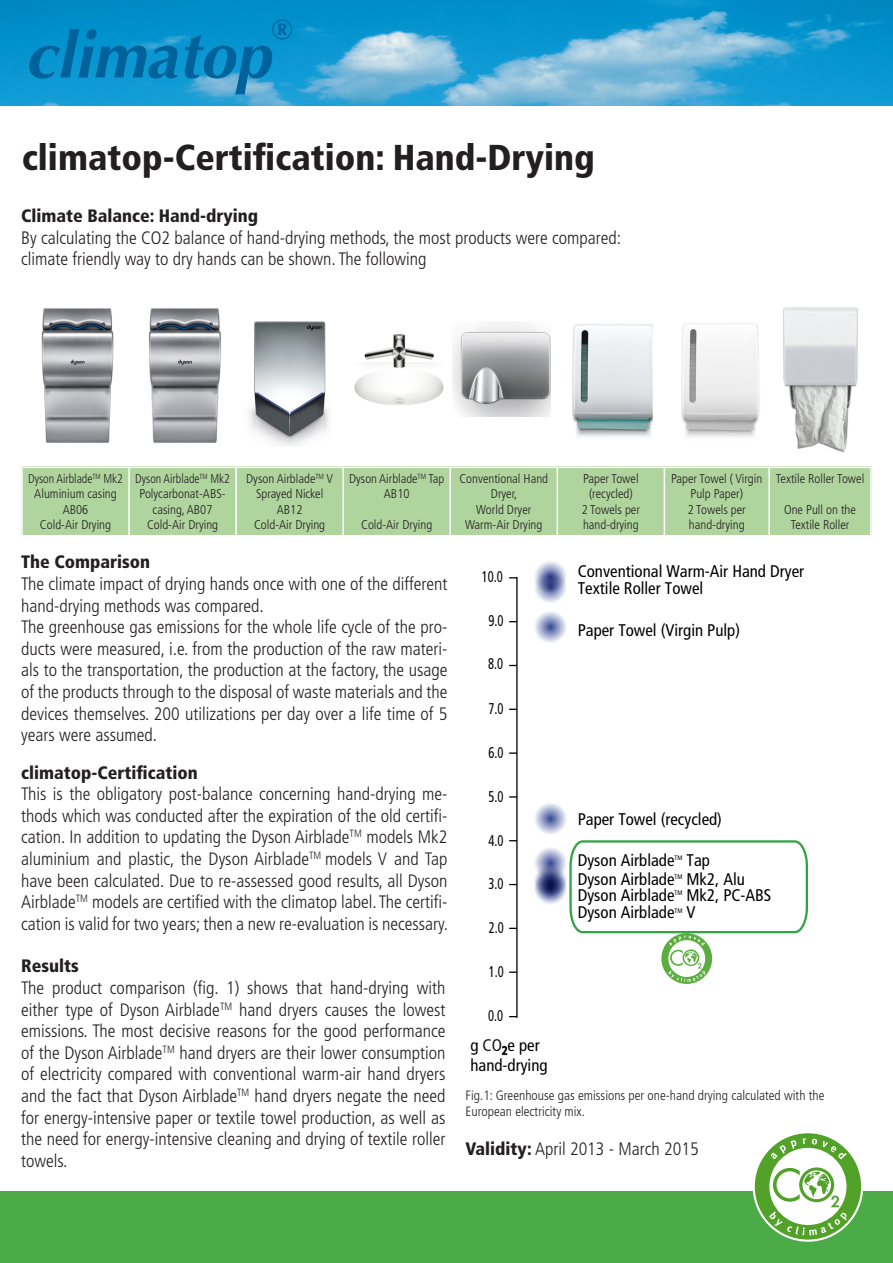
<style>
.page{position:relative;width:893px;height:1263px;background:#fff}
.page>*{position:absolute;margin:0;border:0;box-sizing:border-box;transform-origin:0 0}
.t1{font:italic 700 64.35px "Optima";color:#00629b}
.t2{font:900 condensed 36px "Frutiger";color:#231f20}
.t3{font:700 27.9px "Optima";color:#00629b}
.t4{font:300 condensed 18px/21.6px "Frutiger";color:#231f20;text-align:justify}
.t5{font:900 condensed 18px "Frutiger";color:#231f20}
.t6{font:condensed 16.8px/20.2px "Frutiger";color:#000}
.t7{font:condensed 15.6px "Frutiger";color:#000;scale:.8 1}
.t8{font:300 condensed 13.5px "Frutiger";color:#231f20}
.t9{font:300 condensed 12.75px/15.3px "Frutiger";color:#231f20;text-align:center}
.t10{font:300 condensed 12.75px "Frutiger";color:#231f20;scale:.93 1}
.t11{font:condensed 6.45px "Frutiger";color:#000}
.s1{color:#1a171b}
.s2{font-weight:900}
</style>
<div class="page">
<div style="left:21px;top:467px;width:851px;height:68px;background:#afd49d"></div>
<img style="left:0;top:0;width:893px;height:106px">
<div style="left:0;top:1191px;width:893px;height:72px;background:#4bac47"></div>
<svg style="left:753px;top:1131px;width:110px;height:111px"></svg>
<div style="left:755px;top:1133px;width:106px;height:106px;background:#52a129;border-radius:50%"></div>
<div style="left:769px;top:1148px;width:77px;height:77px;background:#fff;border-radius:50%"></div>
<svg style="left:771px;top:1140px;width:25px;height:19px"></svg>
<svg style="left:802px;top:1138px;width:4px;height:6px"></svg>
<svg style="left:812px;top:1138px;width:5px;height:7px"></svg>
<svg style="left:823px;top:1141px;width:24px;height:18px"></svg>
<svg style="left:769px;top:1167px;width:78px;height:68px"></svg>
<hr style="left:21px;top:467px;width:108px;height:1px;background:#fff">
<hr style="left:21px;top:468px;width:2px;height:81px;background:#fff">
<hr style="left:129px;top:467px;width:107px;height:1px;background:#fff">
<hr style="left:128px;top:468px;width:2px;height:81px;background:#fff">
<hr style="left:236px;top:467px;width:107px;height:1px;background:#fff">
<hr style="left:235px;top:468px;width:2px;height:81px;background:#fff">
<hr style="left:343px;top:467px;width:107px;height:1px;background:#fff">
<hr style="left:342px;top:468px;width:2px;height:81px;background:#fff">
<hr style="left:450px;top:467px;width:107px;height:1px;background:#fff">
<hr style="left:449px;top:468px;width:2px;height:81px;background:#fff">
<hr style="left:557px;top:467px;width:107px;height:1px;background:#fff">
<hr style="left:557px;top:468px;width:1px;height:81px;background:#fff">
<hr style="left:664px;top:467px;width:105px;height:1px;background:#fff">
<hr style="left:664px;top:468px;width:1px;height:81px;background:#fff">
<hr style="left:769px;top:467px;width:103px;height:1px;background:#fff">
<hr style="left:768px;top:468px;width:2px;height:81px;background:#fff">
<hr style="left:870px;top:468px;width:2px;height:81px;background:#fff">
<img style="left:41px;top:308px;width:73px;height:135px">
<img style="left:148px;top:308px;width:74px;height:135px">
<img style="left:249px;top:321px;width:80px;height:124px">
<img style="left:354px;top:334px;width:90px;height:71px">
<img style="left:783px;top:307px;width:75px;height:146px">
<img style="left:452px;top:322px;width:99px;height:95px">
<img style="left:572px;top:324px;width:81px;height:113px">
<img style="left:681px;top:323px;width:79px;height:114px">
<svg style="left:533px;top:872px;width:34px;height:33px"></svg>
<svg style="left:533px;top:868px;width:34px;height:33px"></svg>
<svg style="left:533px;top:846px;width:34px;height:33px"></svg>
<svg style="left:533px;top:863px;width:34px;height:33px"></svg>
<svg style="left:533px;top:560px;width:34px;height:33px"></svg>
<svg style="left:533px;top:801px;width:34px;height:34px"></svg>
<svg style="left:533px;top:610px;width:34px;height:33px"></svg>
<svg style="left:533px;top:570px;width:34px;height:33px"></svg>
<svg style="left:509px;top:971px;width:7px;height:2px"></svg>
<hr style="left:516px;top:577px;width:2px;height:441px;background:#000">
<svg style="left:509px;top:752px;width:8px;height:2px"></svg>
<svg style="left:502px;top:1046px;width:5px;height:9px"></svg>
<svg style="left:569px;top:840px;width:239px;height:142px"></svg>
<p class="t1" style="left:24px;top:18px;width:248px">climatop</p>
<p class="t3" style="left:272px;top:13px;width:22px">®</p>
<p class="t2" style="left:22px;top:136px;width:574px">climatop-Certification: Hand-Drying</p>
<p class="t5" style="left:21px;top:205px;width:238px">Climate Balance: Hand-drying</p>
<p class="t4" style="left:21px;top:227px;width:601px">By calculating the CO2 balance of hand-drying methods, the most products were compared:</p>
<p class="t4" style="left:21px;top:249px;width:407px">climate friendly way to dry hands can be shown. The following</p>
<p class="t10" style="left:28px;top:471px;width:103px">Dyson Airblade<sup>TM</sup> Mk2</p>
<p class="t9" style="left:34px;top:486px;width:84px">Aluminium casing</p>
<p class="t9" style="left:63px;top:502px;width:27px">AB06</p>
<p class="t9" style="left:40px;top:517px;width:73px">Cold-Air Drying</p>
<p class="t10" style="left:135px;top:471px;width:103px">Dyson Airblade<sup>TM</sup> Mk2</p>
<p class="t9" style="left:140px;top:486px;width:87px">Polycarbonat-ABS&shy;casing, AB07</p>
<p class="t9" style="left:147px;top:517px;width:73px">Cold-Air Drying</p>
<p class="t9" style="left:246px;top:471px;width:88px">Dyson Airblade<sup>TM</sup> V</p>
<p class="t9" style="left:256px;top:486px;width:69px">Sprayed Nickel</p>
<p class="t9" style="left:277px;top:502px;width:27px">AB12</p>
<p class="t9" style="left:254px;top:517px;width:73px">Cold-Air Drying</p>
<p class="t9" style="left:349px;top:471px;width:97px">Dyson Airblade<sup>TM</sup> Tap</p>
<p class="t9" style="left:384px;top:486px;width:27px">AB10</p>
<p class="t9" style="left:361px;top:517px;width:73px">Cold-Air Drying</p>
<p class="t9" style="left:459px;top:471px;width:90px">Conventional Hand<br>Dryer,</p>
<p class="t9" style="left:476px;top:502px;width:57px">World Dryer</p>
<p class="t9" style="left:465px;top:517px;width:79px">Warm-Air Drying</p>
<p class="t9" style="left:583px;top:471px;width:57px">Paper Towel</p>
<p class="t9" style="left:589px;top:486px;width:45px">(recycled)</p>
<p class="t9" style="left:582px;top:502px;width:60px">2 Towels per</p>
<p class="t9" style="left:583px;top:517px;width:57px">hand-drying</p>
<p class="t9" style="left:671px;top:471px;width:93px">Paper Towel ( Virgin<br>Pulp Paper)</p>
<p class="t9" style="left:688px;top:502px;width:60px">2 Towels per</p>
<p class="t9" style="left:689px;top:517px;width:57px">hand-drying</p>
<p class="t9" style="left:776px;top:471px;width:90px">Textile Roller Towel</p>
<p class="t9" style="left:784px;top:502px;width:73px">One Pull on the<br>Textile Roller</p>
<p class="t5" style="left:21px;top:551px;width:131px">The Comparison</p>
<p class="t4" style="left:21px;top:573px;width:428px">The climate impact of drying hands once with one of the different hand-drying methods was compared.</p>
<p class="t4" style="left:21px;top:616px;width:428px">The greenhouse gas emissions for the whole life cycle of the pro&shy;ducts were measured, i.e. from the production of the raw materi&shy;als to the transportation, the production at the factory, the usage of the products through to the disposal of waste materials and the devices themselves. 200 utilizations per day over a life time of 5 years were assumed.</p>
<p class="t5" style="left:21px;top:761px;width:178px">climatop-Certification</p>
<p class="t4" style="left:21px;top:783px;width:429px">This is the obligatory post-balance concerning hand-drying me&shy;thods which was conducted after the expiration of the old certifi&shy;cation. In addition to updating the Dyson Airblade<sup>TM</sup> models Mk2 aluminium and plastic, the Dyson Airblade<sup>TM</sup> models V and Tap have been calculated. Due to re-assessed good results, all Dyson Airblade<sup>TM</sup> models are certified with the climatop label. The certifi&shy;cation is valid for two years; then a new re-evaluation is necessary.</p>
<p class="t5" style="left:21px;top:955px;width:59px">Results</p>
<p class="t4" style="left:21px;top:977px;width:426px">The product comparison (fig. 1) shows that hand-drying with either type of Dyson Airblade<sup>TM</sup> hand dryers causes the lowest emissions. The most decisive reasons for the good performance of the Dyson Airblade<sup>TM</sup> hand dryers are their lower consumption of electricity compared with conventional warm-air hand dryers and the fact that Dyson Airblade<sup>TM</sup> hand dryers negate the need for energy-intensive paper or textile towel production, as well as the need for energy-intensive cleaning and drying of textile roller towels.</p>
<p class="t7" style="left:482px;top:568px;width:28px">10.0</p>
<p class="t7" style="left:488px;top:611px;width:20px">9.0</p>
<p class="t7" style="left:488px;top:655px;width:20px">8.0</p>
<p class="t7" style="left:488px;top:700px;width:20px">7.0</p>
<p class="t7" style="left:488px;top:743px;width:20px">6.0</p>
<p class="t7" style="left:489px;top:788px;width:20px">5.0</p>
<p class="t7" style="left:489px;top:831px;width:20px">4.0</p>
<p class="t7" style="left:489px;top:875px;width:20px">3.0</p>
<p class="t7" style="left:489px;top:918px;width:20px">2.0</p>
<p class="t7" style="left:489px;top:963px;width:20px">1.0</p>
<p class="t7" style="left:488px;top:1006px;width:20px">0.0</p>
<p class="t6" style="left:470px;top:1035px;width:79px">g <span class="s1">CO</span><sub>2</sub>e per hand-drying</p>
<p class="t6" style="left:578px;top:561px;width:228px">Conventional Warm-Air Hand Dryer</p>
<p class="t6" style="left:578px;top:578px;width:127px">Textile Roller Towel</p>
<p class="t6" style="left:578px;top:620px;width:164px">Paper Towel (Virgin Pulp)</p>
<p class="t6" style="left:578px;top:809px;width:146px">Paper Towel (recycled)</p>
<p class="t6" style="left:578px;top:850px;width:98px">Dyson Airblade</p>
<p class="t11" style="left:674px;top:854px;width:9px">TM</p>
<p class="t6" style="left:686px;top:850px;width:25px">Tap</p>
<p class="t6" style="left:578px;top:869px;width:98px">Dyson Airblade</p>
<p class="t11" style="left:674px;top:873px;width:9px">TM</p>
<p class="t6" style="left:686px;top:869px;width:60px">Mk2, Alu</p>
<p class="t6" style="left:578px;top:902px;width:98px">Dyson Airblade</p>
<p class="t11" style="left:674px;top:906px;width:9px">TM</p>
<p class="t6" style="left:686px;top:902px;width:11px">V</p>
<p class="t6" style="left:578px;top:885px;width:98px">Dyson Airblade</p>
<p class="t11" style="left:674px;top:889px;width:9px">TM</p>
<p class="t6" style="left:686px;top:885px;width:86px">Mk2, PC-ABS</p>
<p class="t8" style="left:466px;top:1087px;width:360px">Fig.1: Greenhouse gas emissions per one-hand drying calculated with the</p>
<p class="t8" style="left:466px;top:1104px;width:121px">European electricity mix.</p>
<p class="t4" style="left:466px;top:1138px;width:235px"><span class="s2">Validity:</span> April 2013 - March 2015</p>
</div>
